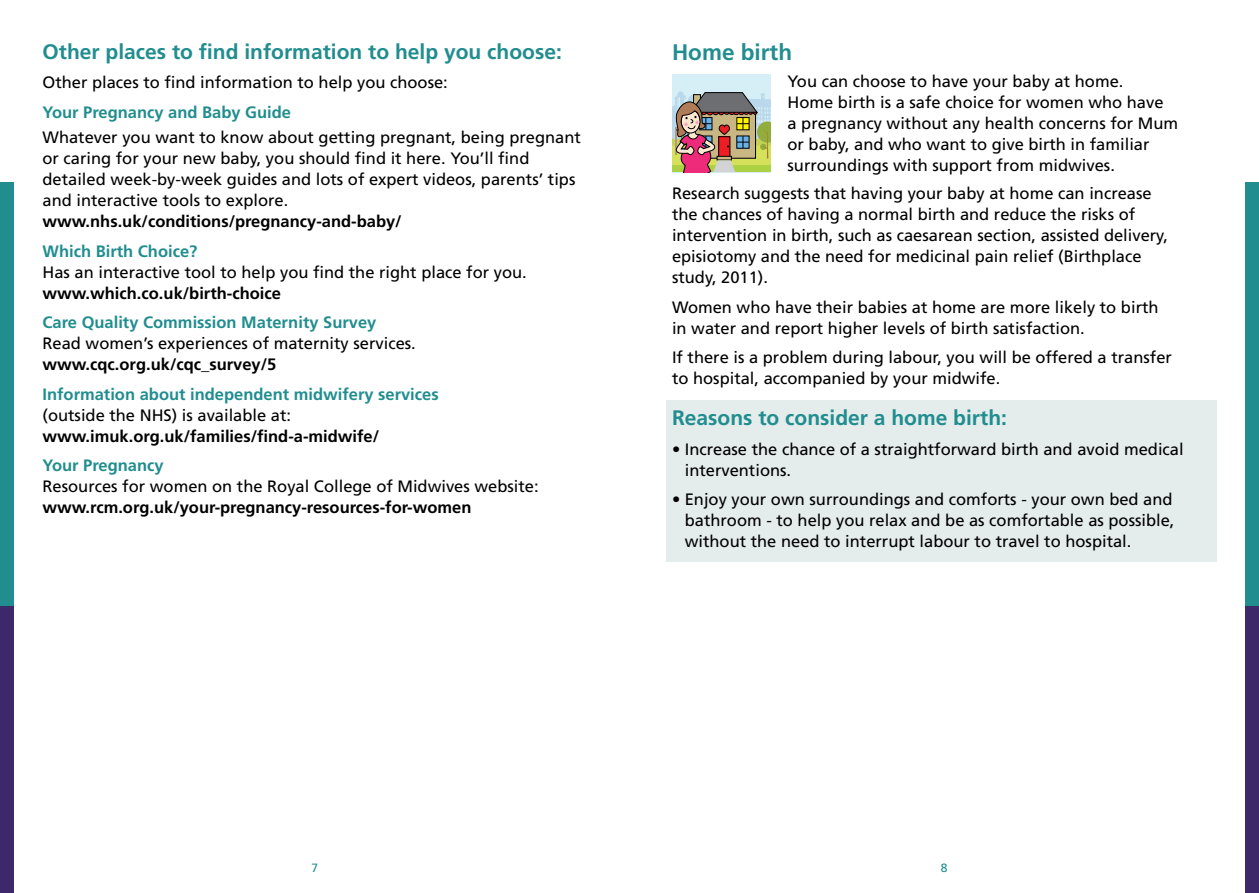
<style>
.page{position:relative;width:1259px;height:893px;background:#fff}
.page>*{position:absolute;margin:0;border:0;box-sizing:border-box;transform-origin:0 0}
.t1{font:700 22.5px "Frutiger";color:#218d8f}
.t2{font:700 21px "Frutiger";color:#218d8f}
.t3{font:16.5px/21px "Frutiger";color:#000}
.t4{font:700 16.5px "Frutiger";color:#000}
.t5{font:700 16.5px "Frutiger";color:#218d8f}
.t6{font:12px "Frutiger";color:#218d8f}
</style>
<div class="page">
<div style="left:666px;top:400px;width:550px;height:161px;background:#e5ecec"></div>
<div style="left:0;top:182px;width:14px;height:424px;background:#218d8f"></div>
<div style="left:0;top:606px;width:14px;height:287px;background:#3d2969"></div>
<div style="left:1245px;top:182px;width:14px;height:424px;background:#218d8f"></div>
<div style="left:1245px;top:606px;width:14px;height:287px;background:#3d2969"></div>
<svg style="left:673px;top:74px;width:98px;height:98px;background:#ada08c"></svg>
<p class="t2" style="left:43px;top:39px;width:521px">Other places to find information to help you choose:</p>
<p class="t3" style="left:43px;top:72px;width:407px">Other places to find information to help you choose:</p>
<p class="t5" style="left:43px;top:102px;width:250px">Your Pregnancy and Baby Guide</p>
<p class="t3" style="left:43px;top:127px;width:540px">Whatever you want to know about getting pregnant, being pregnant or caring for your new baby, you should find it here. You’ll find detailed week-by-week guides and lots of expert videos, parents’ tips and interactive tools to explore.</p>
<p class="t4" style="left:43px;top:212px;width:361px">www.nhs.uk/conditions/pregnancy-and-baby/</p>
<p class="t5" style="left:43px;top:241px;width:156px">Which Birth Choice?</p>
<p class="t3" style="left:43px;top:261px;width:486px">Has an interactive tool to help you find the right place for you.</p>
<p class="t4" style="left:43px;top:283px;width:240px">www.which.co.uk/birth-choice</p>
<p class="t5" style="left:43px;top:313px;width:335px">Care Quality Commission Maternity Survey</p>
<p class="t3" style="left:43px;top:333px;width:375px">Read women’s experiences of maternity services.</p>
<p class="t4" style="left:43px;top:355px;width:235px">www.cqc.org.uk/cqc_survey/5</p>
<p class="t5" style="left:43px;top:384px;width:398px">Information about independent midwifery services</p>
<p class="t3" style="left:43px;top:404px;width:250px">(outside the NHS) is available at:</p>
<p class="t4" style="left:43px;top:426px;width:338px">www.imuk.org.uk/families/find-a-midwife/</p>
<p class="t5" style="left:43px;top:456px;width:123px">Your Pregnancy</p>
<p class="t3" style="left:43px;top:476px;width:498px">Resources for women on the Royal College of Midwives website:</p>
<p class="t4" style="left:43px;top:498px;width:430px">www.rcm.org.uk/your-pregnancy-resources-for-women</p>
<h1 class="t1" style="left:672px;top:39px;width:122px">Home birth</h1>
<p class="t3" style="left:787px;top:71px;width:392px">You can choose to have your baby at home.<br>Home birth is a safe choice for women who have<br>a pregnancy without any health concerns for Mum or baby, and who want to give birth in familiar surroundings with support from midwives.</p>
<p class="t3" style="left:672px;top:183px;width:497px">Research suggests that having your baby at home can increase the chances of having a normal birth and reduce the risks of intervention in birth, such as caesarean section, assisted delivery, episiotomy and the need for medicinal pain relief (Birthplace study, 2011).</p>
<p class="t3" style="left:672px;top:296px;width:488px">Women who have their babies at home are more likely to birth in water and report higher levels of birth satisfaction.</p>
<p class="t3" style="left:672px;top:347px;width:501px">If there is a problem during labour, you will be offered a transfer to hospital, accompanied by your midwife.</p>
<p class="t2" style="left:672px;top:406px;width:336px">Reasons to consider a home birth:</p>
<p class="t3" style="left:685px;top:438px;width:500px;text-indent:-13px">• Increase the chance of a straightforward birth and avoid medical interventions.</p>
<p class="t3" style="left:685px;top:489px;width:491px;text-align:justify;text-indent:-13px">• Enjoy your own surroundings and comforts - your own bed and bathroom - to help you relax and be as comfortable as possible, without the need to interrupt labour to travel to hospital.</p>
<p class="t6" style="left:311px;top:861px;width:8px">7</p>
<p class="t6" style="left:941px;top:861px;width:8px">8</p>
</div>
